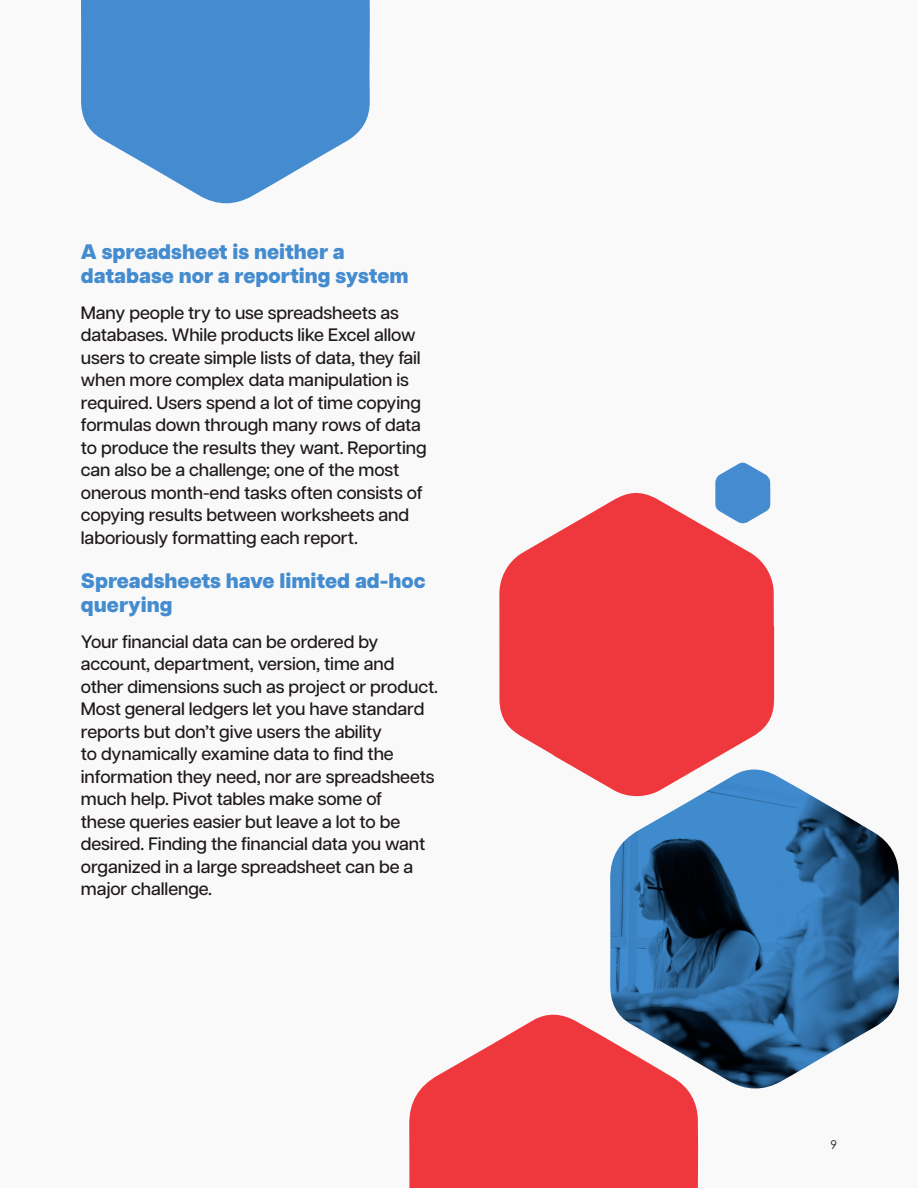
<style>
.page{position:relative;width:918px;height:1188px;background:#f9f9f9}
.page>*{position:absolute;margin:0;border:0;box-sizing:border-box;transform-origin:0 0}
.Sub_small{font:800 21px/24px "Articulat CF";color:#448ccf}
.Body{font:500 18px/22.5px "Articulat CF";letter-spacing:-.005em;color:#201b1a}
.t1{font:12px "Century Gothic";color:#231f20}
</style>
<div class="page">
<svg style="left:81px;top:0;width:289px;height:204px;fill:#448ccf"></svg>
<svg style="left:409px;top:1014px;width:289px;height:174px;background:#f05258"></svg>
<svg style="left:499px;top:489px;width:275px;height:299px;fill:#ef373e"></svg>
<svg style="left:715px;top:462px;width:55px;height:62px"></svg>
<img style="left:610px;top:770px;width:289px;height:319px">
<p class="Sub_small" style="left:81px;top:241px;width:329px">A spreadsheet is neither a database nor a reporting system</p>
<p class="Body" style="left:81px;top:302px;width:347px">Many people try to use spreadsheets as databases. While products like Excel allow users to create simple lists of data, they fail when more complex data manipulation is required. Users spend a lot of time copying formulas down through many rows of data to produce the results they want. Reporting can also be a challenge; one of the most onerous month-end tasks often consists of copying results between worksheets and laboriously formatting each report.</p>
<p class="Sub_small" style="left:81px;top:570px;width:346px">Spreadsheets have limited ad-hoc querying</p>
<p class="Body" style="left:81px;top:631px;width:359px">Your financial data can be ordered by account, department, version, time and other dimensions such as project or product.<br>Most general ledgers let you have standard reports but don’t give users the ability<br>to dynamically examine data to find the information they need, nor are spreadsheets much help. Pivot tables make some of<br>these queries easier but leave a lot to be desired. Finding the financial data you want organized in a large spreadsheet can be a major challenge.</p>
<p class="t1" style="left:831px;top:1137px;width:8px">9</p>
</div>
